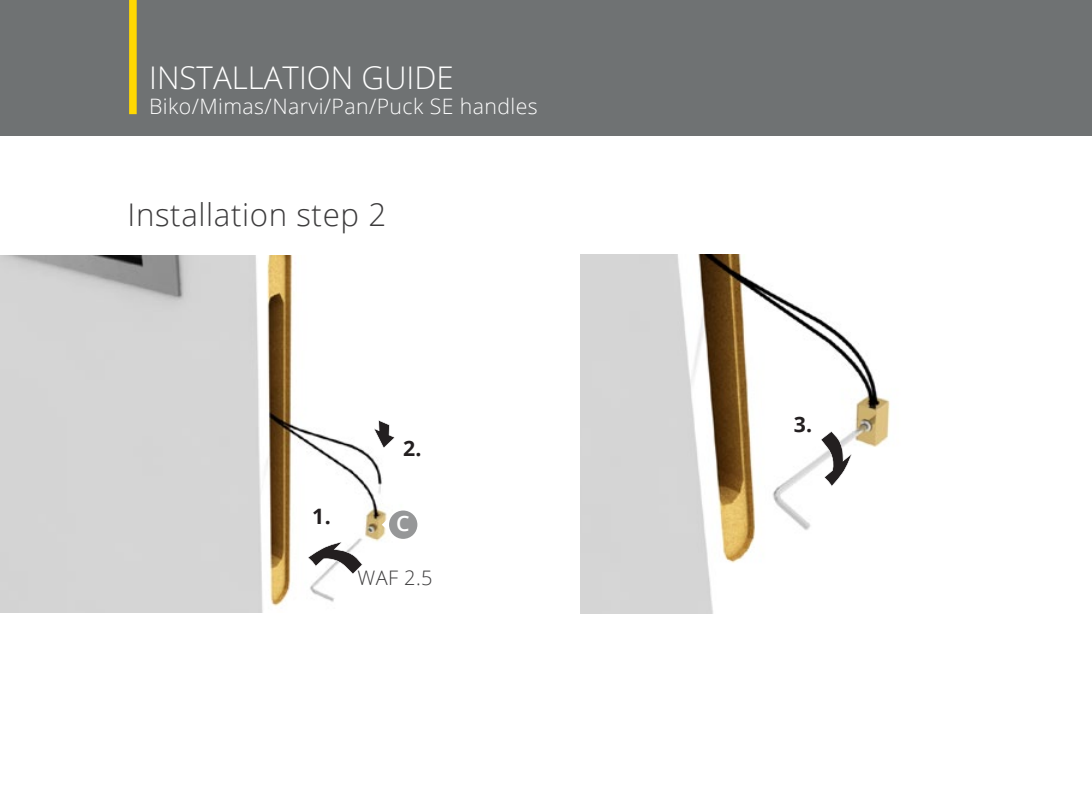
<style>
.page{position:relative;width:1092px;height:787px;background:#fff}
.page>*{position:absolute;margin:0;border:0;box-sizing:border-box;transform-origin:0 0}
.t1{font:300 31.25px "Open Sans";letter-spacing:.02em;color:#3c3b3c}
.t2{font:300 31.25px "Open Sans";color:#fff}
.t3{font:300 21.25px "Open Sans";letter-spacing:.02em;color:#fff}
.t4{font:700 21.25px "Open Sans";color:#231f20}
.t5{font:600 21.25px "Open Sans";color:#fff}
.t6{font:300 20px "Open Sans";color:#3c3b3c}
</style>
<div class="page">
<div style="left:0;top:0;width:1091px;height:135px;background:#6f7273"></div>
<div style="left:129px;top:0;width:8px;height:114px;background:#ffd801"></div>
<img style="left:0;top:255px;width:382px;height:358px">
<img style="left:580px;top:255px;width:310px;height:358px">
<svg style="left:820px;top:431px;width:31px;height:55px"></svg>
<svg style="left:307px;top:541px;width:55px;height:33px"></svg>
<svg style="left:382px;top:510px;width:36px;height:29px"></svg>
<div style="left:389px;top:510px;width:28px;height:29px;background:#969798;border-radius:50%"></div>
<svg style="left:374px;top:420px;width:21px;height:28px"></svg>
<h1 class="t2" style="left:149px;top:56px;width:306px">INSTALLATION GUIDE</h1>
<p class="t3" style="left:149px;top:92px;width:390px">Biko/Mimas/Narvi/Pan/Puck SE handles</p>
<h1 class="t1" style="left:128px;top:193px;width:260px">Installation step 2</h1>
<p class="t4" style="left:403px;top:433px;width:20px">2.</p>
<p class="t4" style="left:312px;top:502px;width:20px">1.</p>
<p class="t5" style="left:396px;top:508px;width:15px">C</p>
<p class="t6" style="left:357px;top:564px;width:76px">WAF 2.5</p>
<p class="t4" style="left:793px;top:409px;width:20px">3.</p>
</div>
